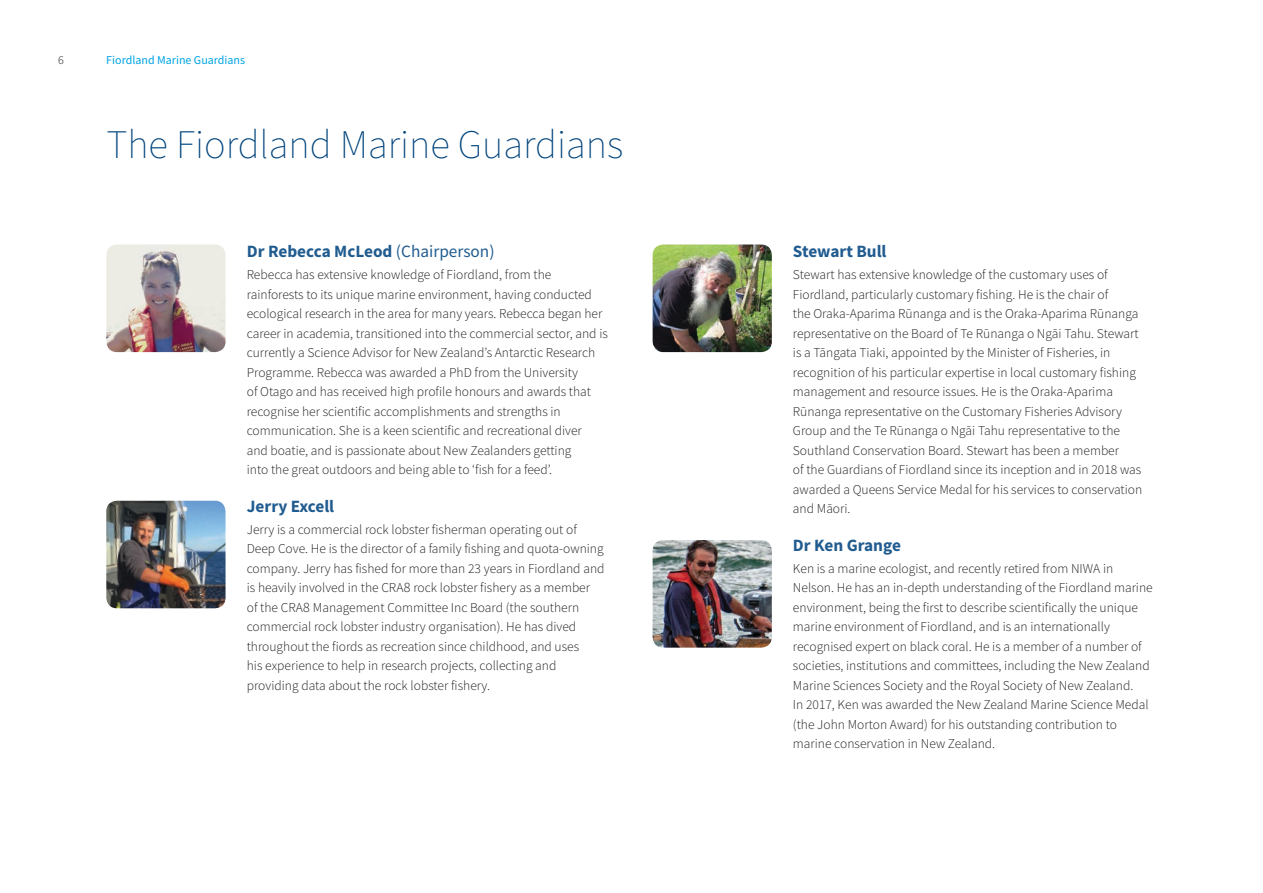
<style>
.page{position:relative;width:1263px;height:893px;background:#fff}
.page>*{position:absolute;margin:0;border:0;box-sizing:border-box;transform-origin:0 0}
.t1{font:200 40.5px "Source Sans Pro";color:#00447c}
.t2{font:700 17.25px "Source Sans Pro";color:#215c90}
.t3{font:300 13.5px/19.5px "Source Sans Pro";color:#231f20}
.t4{font:12px "Source Sans Pro";color:#00a4e4}
.t5{font:300 12px "Source Sans Pro";color:#231f20}
.s1{font-weight:400}
.s2{font-size:14.25px}
</style>
<div class="page">
<img style="left:106px;top:244px;width:120px;height:108px">
<img style="left:106px;top:501px;width:120px;height:107px">
<img style="left:653px;top:244px;width:119px;height:108px">
<img style="left:653px;top:540px;width:119px;height:108px">
<p class="t5" style="left:58px;top:52px;width:7px">6</p>
<p class="t4" style="left:106px;top:52px;width:140px">Fiordland Marine Guardians</p>
<h1 class="t1" style="left:106px;top:120px;width:518px">The Fiordland Marine Guardians</h1>
<p class="t2" style="left:247px;top:240px;width:249px">Dr Rebecca McLeod <span class="s1">(Chairperson)</span></p>
<p class="t3" style="left:247px;top:265px;width:363px">Rebecca has extensive knowledge of Fiordland, from the rainforests to its unique marine environment, having conducted ecological research in the area for many years. Rebecca began her career in academia, transitioned into the commercial sector, and is currently a Science Advisor for New Zealand’s Antarctic Research Programme. Rebecca was awarded a PhD from the University<br>of Otago and has received high profile honours and awards that recognise her scientific accomplishments and strengths in communication. She is a keen scientific and recreational diver<br>and boatie, and is passionate about New Zealanders getting<br>into the great outdoors and being able to ‘fish for a feed’.</p>
<p class="t2" style="left:247px;top:495px;width:89px">Jerry Excell</p>
<p class="t3" style="left:247px;top:519px;width:359px">Jerry is a commercial rock lobster fisherman operating out of Deep Cove. He is the director of a family fishing and quota-owning company. Jerry has fished for more than 23 years in Fiordland and is heavily involved in the CRA<span class="s2">8</span> rock lobster fishery as a member<br>of the CRA<span class="s2">8</span> Management Committee Inc Board (the southern commercial rock lobster industry organisation). He has dived throughout the fiords as recreation since childhood, and uses<br>his experience to help in research projects, collecting and providing data about the rock lobster fishery.</p>
<p class="t2" style="left:793px;top:240px;width:95px">Stewart Bull</p>
<p class="t3" style="left:793px;top:265px;width:351px">Stewart has extensive knowledge of the customary uses of Fiordland, particularly customary fishing. He is the chair of<br>the Oraka-Aparima Rūnanga and is the Oraka-Aparima Rūnanga representative on the Board of Te Rūnanga o Ngāi Tahu. Stewart is a Tāngata Tiaki, appointed by the Minister of Fisheries, in recognition of his particular expertise in local customary fishing management and resource issues. He is the Oraka-Aparima Rūnanga representative on the Customary Fisheries Advisory Group and the Te Rūnanga o Ngāi Tahu representative to the Southland Conservation Board. Stewart has been a member<br>of the Guardians of Fiordland since its inception and in 2018 was awarded a Queens Service Medal for his services to conservation and Māori.</p>
<p class="t2" style="left:793px;top:534px;width:110px">Dr Ken Grange</p>
<p class="t3" style="left:793px;top:558px;width:361px">Ken is a marine ecologist, and recently retired from NIWA in Nelson. He has an in-depth understanding of the Fiordland marine environment, being the first to describe scientifically the unique marine environment of Fiordland, and is an internationally recognised expert on black coral. He is a member of a number of societies, institutions and committees, including the New Zealand Marine Sciences Society and the Royal Society of New Zealand.<br>In 2017, Ken was awarded the New Zealand Marine Science Medal (the John Morton Award) for his outstanding contribution to marine conservation in New Zealand.</p>
</div>
